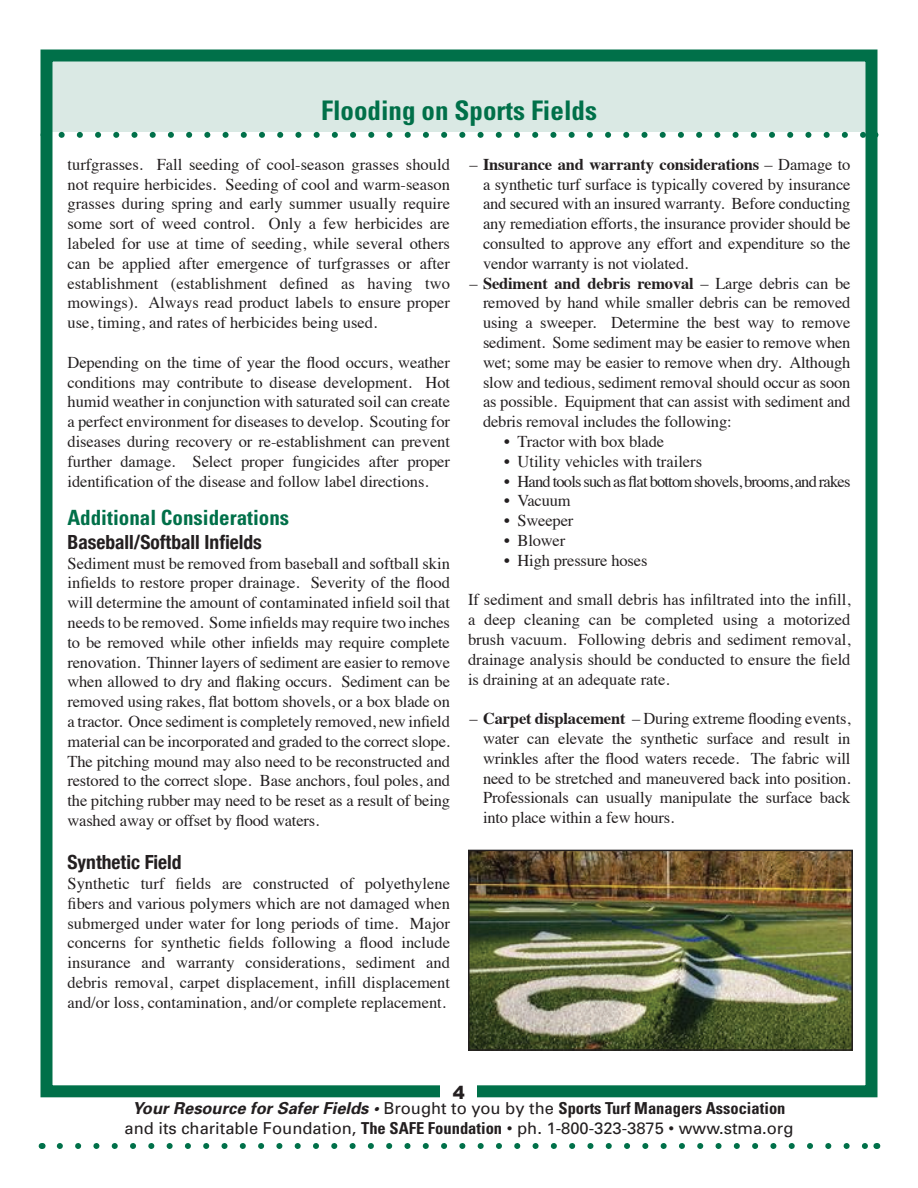
<style>
.page{position:relative;width:918px;height:1188px;background:#fff}
.page>*{position:absolute;margin:0;border:0;box-sizing:border-box;transform-origin:0 0}
.t1{font:700 condensed 27px "Univers";color:#007049}
.t2{font:700 condensed 21px "Univers";color:#007049}
.t3{font:700 condensed 19.5px "Helvetica Neue";color:#231f20}
.t4{font:900 18px "Arial";color:#231f20}
.t5{font:16.5px/19.8px "Times";letter-spacing:-.01em;color:#231f20;text-align:justify}
.t6{font:16.5px/19.8px "Univers";color:#231f20;text-align:center}
.t7{font:16.5px "Times";letter-spacing:-.05em;color:#231f20}
.s1{font-weight:700}
.s2{font-weight:700;font-style:italic}
.s3{font-weight:700;font-stretch:condensed}
</style>
<div class="page">
<div style="left:46px;top:51px;width:826px;height:81px;background:#dae9e4"></div>
<div style="left:40px;top:50px;width:838px;height:1047px;border:12px solid #007049"></div>
<svg style="left:60px;top:1143px;width:807px;height:6px"></svg>
<svg style="left:62px;top:132px;width:803px;height:6px"></svg>
<div style="left:441px;top:1080px;width:36px;height:25px;background:#fff"></div>
<img style="left:471px;top:853px;width:379px;height:195px">
<div style="left:468px;top:850px;width:385px;height:201px;border:2px solid #231f20"></div>
<h1 class="t1" style="left:321px;top:94px;width:277px">Flooding on Sports Fields</h1>
<p class="t5" style="left:68px;top:153px;width:384px">turfgrasses. Fall seeding of cool-season grasses should not require herbicides. Seeding of cool and warm-season grasses during spring and early summer usually require some sort of weed control. Only a few herbicides are labeled for use at time of seeding, while several others can be applied after emergence of turfgrasses or after establishment (establishment defined as having two mowings). Always read product labels to ensure proper use, timing, and rates of herbicides being used.</p>
<p class="t5" style="left:68px;top:351px;width:384px">Depending on the time of year the flood occurs, weather conditions may contribute to disease development. Hot humid weather in conjunction with saturated soil can create a perfect environment for diseases to develop. Scouting for diseases during recovery or re-establishment can prevent further damage. Select proper fungicides after proper identification of the disease and follow label directions.</p>
<p class="t2" style="left:68px;top:505px;width:223px">Additional Considerations</p>
<p class="t3" style="left:68px;top:530px;width:196px">Baseball/Softball Infields</p>
<p class="t5" style="left:68px;top:552px;width:384px">Sediment must be removed from baseball and softball skin infields to restore proper drainage. Severity of the flood will determine the amount of contaminated infield soil that needs to be removed. Some infields may require two inches to be removed while other infields may require complete renovation. Thinner layers of sediment are easier to remove when allowed to dry and flaking occurs. Sediment can be removed using rakes, flat bottom shovels, or a box blade on a tractor. Once sediment is completely removed, new infield material can be incorporated and graded to the correct slope.<br>The pitching mound may also need to be reconstructed and restored to the correct slope. Base anchors, foul poles, and the pitching rubber may need to be reset as a result of being washed away or offset by flood waters.</p>
<p class="t3" style="left:68px;top:850px;width:116px">Synthetic Field</p>
<p class="t5" style="left:68px;top:872px;width:384px">Synthetic turf fields are constructed of polyethylene fibers and various polymers which are not damaged when submerged under water for long periods of time. Major concerns for synthetic fields following a flood include insurance and warranty considerations, sediment and debris removal, carpet displacement, infill displacement and/or loss, contamination, and/or complete replacement.</p>
<p class="t5" style="left:483px;top:153px;width:369px;text-indent:-13px">– <span class="s1">Insurance and warranty considerations</span> – Damage to a synthetic turf surface is typically covered by insurance and secured with an insured warranty. Before conducting any remediation efforts, the insurance provider should be consulted to approve any effort and expenditure so the vendor warranty is not violated.</p>
<p class="t5" style="left:483px;top:272px;width:369px;text-indent:-13px">– <span class="s1">Sediment and debris removal</span> – Large debris can be removed by hand while smaller debris can be removed using a sweeper. Determine the best way to remove sediment. Some sediment may be easier to remove when wet; some may be easier to remove when dry. Although slow and tedious, sediment removal should occur as soon as possible. Equipment that can assist with sediment and debris removal includes the following:</p>
<p class="t5" style="left:504px;top:430px;width:162px">• Tractor with box blade</p>
<p class="t5" style="left:504px;top:450px;width:200px">• Utility vehicles with trailers</p>
<p class="t7" style="left:504px;top:466px;width:348px">• Hand tools such as flat bottom shovels, brooms, and rakes</p>
<p class="t5" style="left:504px;top:490px;width:68px">• Vacuum</p>
<p class="t5" style="left:504px;top:509px;width:71px">• Sweeper</p>
<p class="t5" style="left:504px;top:529px;width:63px">• Blower</p>
<p class="t5" style="left:504px;top:549px;width:145px">• High pressure hoses</p>
<p class="t5" style="left:468px;top:589px;width:384px">If sediment and small debris has infiltrated into the infill, a deep cleaning can be completed using a motorized brush vacuum. Following debris and sediment removal, drainage analysis should be conducted to ensure the field is draining at an adequate rate.</p>
<p class="t5" style="left:483px;top:707px;width:369px;text-indent:-13px">– <span class="s1">Carpet displacement</span> – During extreme flooding events, water can elevate the synthetic surface and result in wrinkles after the flood waters recede. The fabric will need to be stretched and maneuvered back into position.<br>Professionals can usually manipulate the surface back into place within a few hours.</p>
<p class="t4" style="left:453px;top:1079px;width:14px">4</p>
<p class="t6" style="left:125px;top:1099px;width:670px"><span class="s2">Your Resource for Safer Fields •</span> Brought to you by the <span class="s3">Sports Turf Managers Association </span>and its charitable Foundation, <span class="s3">The SAFE Foundation</span> • ph. 1-800-323-3875 • www.stma.org</p>
</div>
